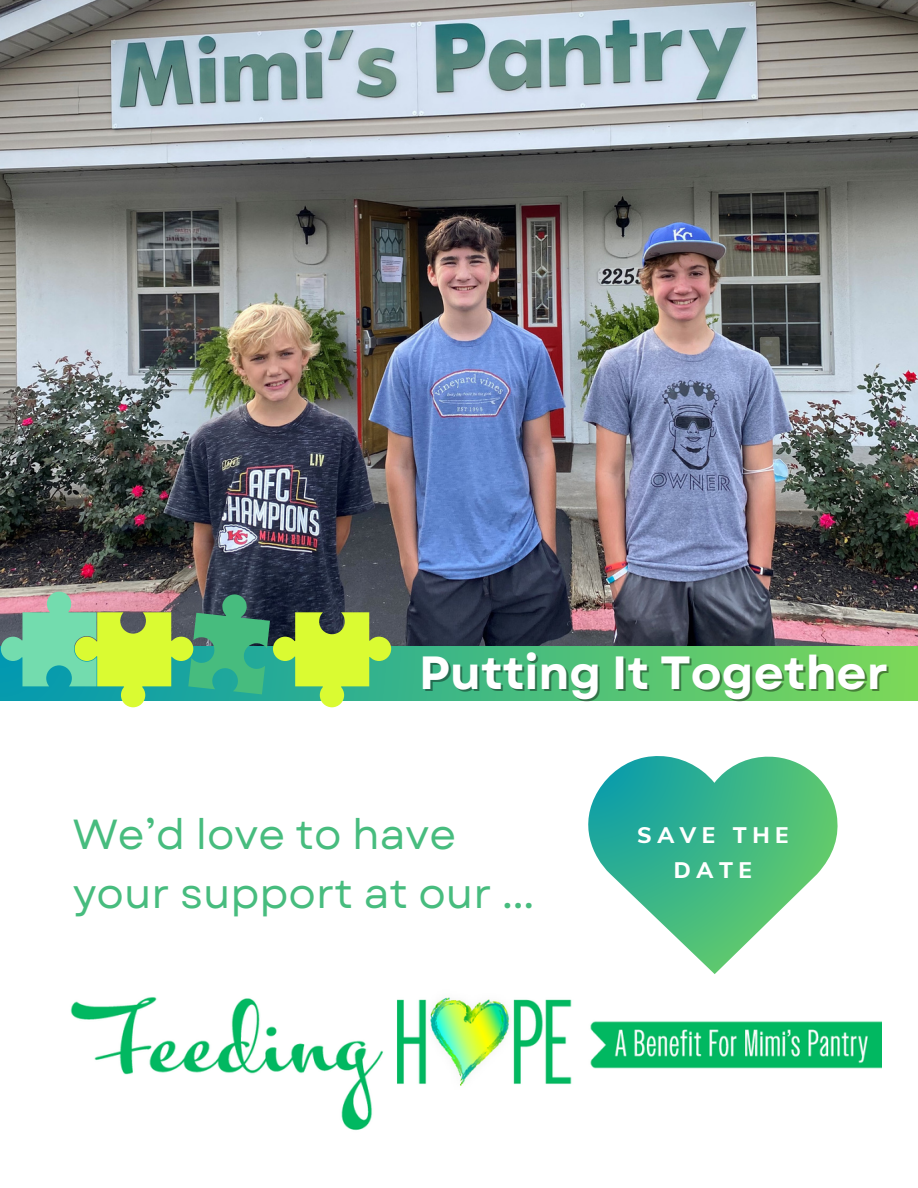
<style>
.page{position:relative;width:918px;height:1188px;background:#fff}
.page>*{position:absolute;margin:0;border:0;box-sizing:border-box;transform-origin:0 0}
.t1{font:700 46.5px "Garet";color:#fff}
.t2{font:42px/58.5px "Garet";color:#47bc7e}
.t3{font:800 22.5px/34.8px "Nunito Sans";letter-spacing:.25em;color:#fff;text-align:center}
</style>
<div class="page">
<img style="left:0;top:0;width:918px;height:646px">
<svg style="left:0;top:646px;width:918px;height:55px;background:#58c571"></svg>
<svg style="left:1px;top:592px;width:390px;height:115px;background:#7db775"></svg>
<img style="left:70px;top:997px;width:812px;height:134px">
<svg style="left:588px;top:756px;width:250px;height:218px"></svg>
<h1 class="t1" style="left:419px;top:639px;width:470px">Putting It Together</h1>
<h2 class="t2" style="left:73px;top:806px;width:463px">We’d love to have your support at our ...</h2>
<p class="t3" style="left:637px;top:818px;width:153px">SAVE THE<br>DATE</p>
</div>
